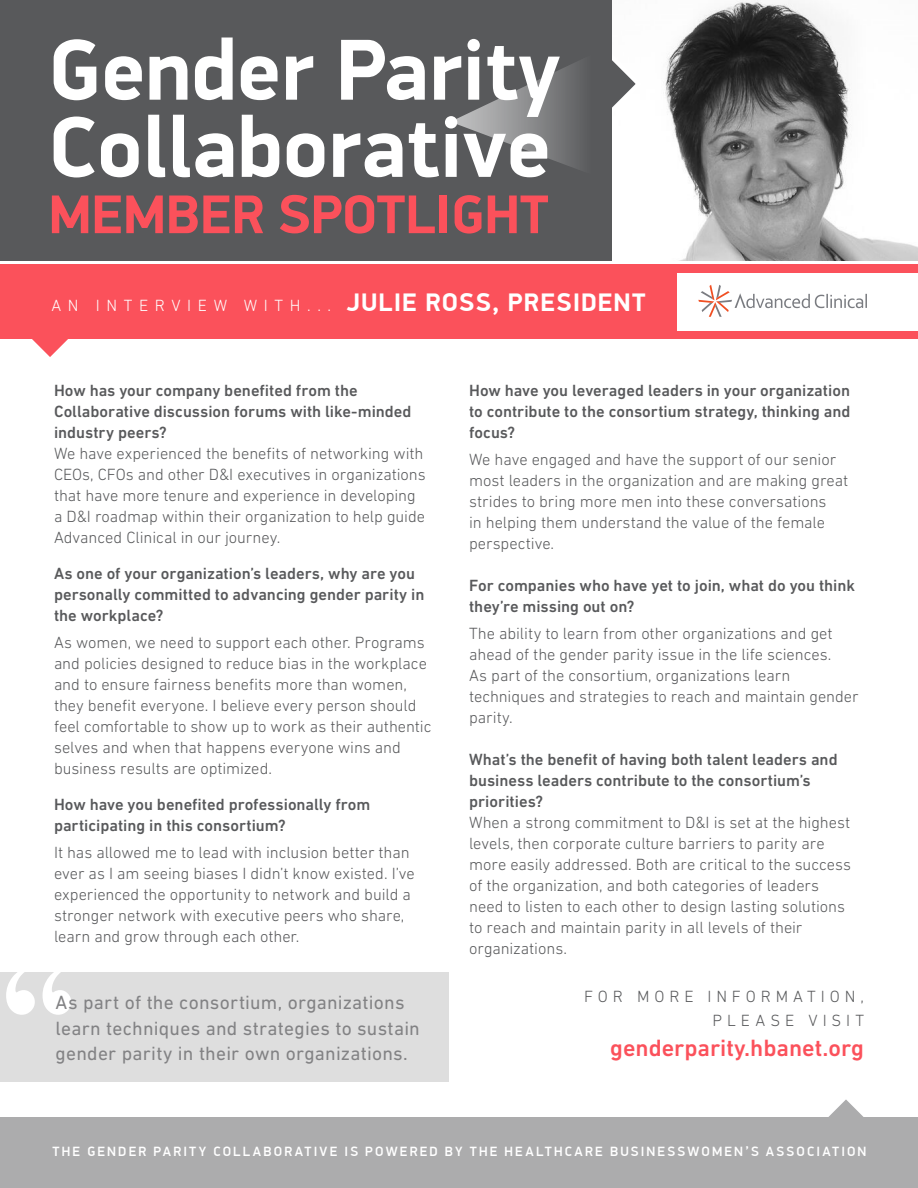
<style>
.page{position:relative;width:918px;height:1188px;background:#fff}
.page>*{position:absolute;margin:0;border:0;box-sizing:border-box;transform-origin:0 0}
.t1{font:700 155.1px "Times New Roman";color:#fff}
.t2{font:700 86.85px/77.2px "PF Din Display Pro";color:#fff}
.t3{font:700 54.75px "PF Din Display Pro";color:#fb515b}
.t4{font:700 25.5px "PF Din Display Pro";letter-spacing:.04em;color:#fff}
.t5{font:500 24px "DIN Next LT Pro";color:#fb515b}
.t6{font:19.5px/25.5px "DIN Next LT Pro";letter-spacing:.01em;color:#828284}
.t7{font:300 16.5px/21px "DIN Next LT Pro";letter-spacing:-.005em;color:#58595b}
.t8{font:500 16.5px/21px "DIN Next LT Pro";color:#58595b}
.t9{font:300 16.5px/24px "DIN Next LT Pro";letter-spacing:.3em;color:#58595b;text-align:right}
.t10{font:500 13.5px "PF Din Display Pro";letter-spacing:.16em;color:#fff}
.s1{font-family:"DIN Next LT Pro";font-weight:300;font-size:16.5px}
</style>
<div class="page">
<img style="left:611px;top:0;width:307px;height:260px">
<div style="left:0;top:0;width:611px;height:260px;background:#58595b"></div>
<div style="left:0;top:265px;width:918px;height:74px;background:#fb515b"></div>
<div style="left:0;top:1118px;width:918px;height:70px;background:#acacad"></div>
<svg style="left:32px;top:339px;width:36px;height:18px"></svg>
<svg style="left:821px;top:1099px;width:50px;height:19px"></svg>
<svg style="left:450px;top:38px;width:195px;height:143px"></svg>
<div style="left:677px;top:273px;width:241px;height:58px;background:#fff"></div>
<svg style="left:698px;top:285px;width:169px;height:32px"></svg>
<div style="left:0;top:973px;width:449px;height:109px;background:#dedede"></div>
<p class="t2" style="left:49px;top:34px;width:514px">Gender Parity<br>Collaborative</p>
<p class="t3" style="left:49px;top:181px;width:502px">MEMBER SPOTLIGHT</p>
<p class="t4" style="left:51px;top:287px;width:596px"><span class="s1">A N I N T E R V I E W W I T H . . .</span> JULIE ROSS, PRESIDENT</p>
<p class="t8" style="left:54px;top:380px;width:359px">How has your company benefited from the<br>Collaborative discussion forums with like-minded industry peers?</p>
<p class="t7" style="left:54px;top:443px;width:373px">We have experienced the benefits of networking with CEOs, CFOs and other D&amp;I executives in organizations that have more tenure and experience in developing a D&amp;I roadmap within their organization to help guide Advanced Clinical in our journey.</p>
<p class="t8" style="left:54px;top:563px;width:372px">As one of your organization’s leaders, why are you personally committed to advancing gender parity in the workplace?</p>
<p class="t7" style="left:54px;top:632px;width:379px">As women, we need to support each other. Programs and policies designed to reduce bias in the workplace and to ensure fairness benefits more than women, they benefit everyone. I believe every person should feel comfortable to show up to work as their authentic selves and when that happens everyone wins and business results are optimized.</p>
<p class="t8" style="left:54px;top:794px;width:318px">How have you benefited professionally from participating in this consortium?</p>
<p class="t7" style="left:54px;top:842px;width:362px">It has allowed me to lead with inclusion better than ever as I am seeing biases I didn’t know existed. I’ve experienced the opportunity to network and build a stronger network with executive peers who share, learn and grow through each other.</p>
<p class="t1" style="left:0;top:910px;width:79px">“</p>
<p class="t6" style="left:56px;top:990px;width:366px">As part of the consortium, organizations learn techniques and strategies to sustain gender parity in their own organizations.</p>
<p class="t8" style="left:469px;top:380px;width:383px;text-align:justify">How have you leveraged leaders in your organization to contribute to the consortium strategy, thinking and focus?</p>
<p class="t7" style="left:469px;top:449px;width:381px">We have engaged and have the support of our senior most leaders in the organization and are making great strides to bring more men into these conversations<br>in helping them understand the value of the female perspective.</p>
<p class="t8" style="left:469px;top:575px;width:387px">For companies who have yet to join, what do you think they’re missing out on?</p>
<p class="t7" style="left:469px;top:623px;width:391px">The ability to learn from other organizations and get ahead of the gender parity issue in the life sciences.<br>As part of the consortium, organizations learn techniques and strategies to reach and maintain gender parity.</p>
<p class="t8" style="left:469px;top:749px;width:370px">What’s the benefit of having both talent leaders and business leaders contribute to the consortium’s priorities?</p>
<p class="t7" style="left:469px;top:812px;width:384px">When a strong commitment to D&amp;I is set at the highest levels, then corporate culture barriers to parity are more easily addressed. Both are critical to the success of the organization, and both categories of leaders need to listen to each other to design lasting solutions to reach and maintain parity in all levels of their organizations.</p>
<p class="t9" style="left:584px;top:984px;width:281px">FOR MORE INFORMATION,<br>PLEASE VISIT</p>
<p class="t5" style="left:610px;top:1034px;width:255px">genderparity.hbanet.org</p>
<p class="t10" style="left:53px;top:1143px;width:815px">THE GENDER PARITY COLLABORATIVE IS POWERED BY THE HEALTHCARE BUSINESSWOMEN’S ASSOCIATION</p>
</div>
